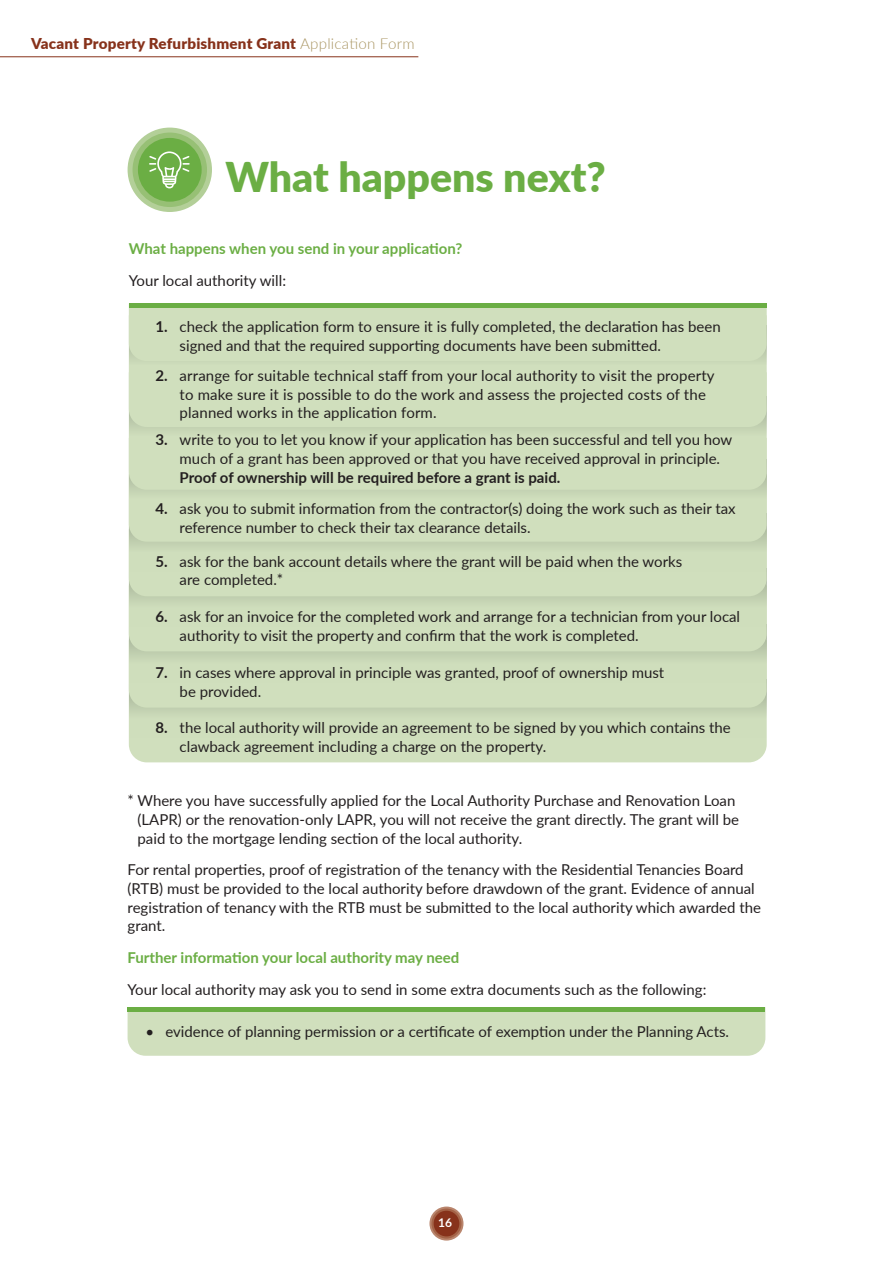
<style>
.page{position:relative;width:893px;height:1263px;background:#fff}
.page>*{position:absolute;margin:0;border:0;box-sizing:border-box;transform-origin:0 0}
.t1{font:900 40.95px "Lato";color:#6bae44}
.t2{font:15px/18.8px "Lato";color:#231f20}
.t3{font:700 15px "Lato";color:#6bae44}
.t4{font:700 15px "Lato";color:#231f20}
.t5{font:900 15px "Lato";letter-spacing:.015em;color:#87321b}
.t6{font:700 12px "Lato";color:#fff}
.s1{font-weight:300;color:#a99562}
.s2{font-weight:700}
</style>
<div class="page">
<svg style="left:429px;top:1206px;width:34px;height:34px"></svg>
<svg style="left:431px;top:1208px;width:30px;height:30px"></svg>
<div style="left:434px;top:1211px;width:25px;height:25px;background:#87321b;border-radius:50%"></div>
<hr style="left:0;top:56px;width:418px;height:1px;background:#87321b">
<div style="left:129px;top:738px;width:638px;height:24px;background:#d0dfbd"></div>
<div style="left:129px;top:679px;width:638px;height:59px;background:linear-gradient(to right,#ccdbba,#ccdbba)"></div>
<div style="left:129px;top:683px;width:638px;height:25px;background:#d0dfbd"></div>
<div style="left:129px;top:624px;width:638px;height:59px;background:linear-gradient(to right,#cbdab9,#cbdab9)"></div>
<div style="left:129px;top:627px;width:638px;height:24px;background:#d0dfbd"></div>
<div style="left:129px;top:568px;width:638px;height:59px;background:linear-gradient(to right,#ccdbb9,#ccdbb9)"></div>
<div style="left:128px;top:128px;width:84px;height:84px;background:#b3cf98;border-radius:50%"></div>
<div style="left:133px;top:133px;width:74px;height:74px;background:#97c075;border-radius:50%"></div>
<div style="left:138px;top:138px;width:64px;height:64px;background:#6bae44;border-radius:50%"></div>
<svg style="left:149px;top:151px;width:41px;height:37px"></svg>
<div style="left:129px;top:572px;width:638px;height:24px;background:#d0dfbd"></div>
<div style="left:129px;top:513px;width:638px;height:59px;background:linear-gradient(to right,#ccdbba,#ccdbba)"></div>
<div style="left:129px;top:498px;width:638px;height:44px;background:#d0dfbd"></div>
<div style="left:129px;top:459px;width:638px;height:39px;background:#c9d8b7"></div>
<svg style="left:129px;top:435px;width:638px;height:52px"></svg>
<div style="left:129px;top:396px;width:638px;height:39px;background:#c7d6b5"></div>
<div style="left:129px;top:365px;width:638px;height:62px;background:#d0dfbd"></div>
<div style="left:129px;top:326px;width:638px;height:39px;background:#cbdab9"></div>
<svg style="left:129px;top:308px;width:638px;height:53px"></svg>
<div style="left:129px;top:303px;width:638px;height:5px;background:#6bae44"></div>
<div style="left:128px;top:1011px;width:637px;height:45px;background:#d0dfbd"></div>
<hr style="left:128px;top:1007px;width:637px;height:4px;background:#6bae44">
<p class="t5" style="left:31px;top:32px;width:385px">Vacant Property Refurbishment Grant <span class="s1">Application Form</span></p>
<h1 class="t1" style="left:226px;top:147px;width:382px">What happens next?</h1>
<p class="t3" style="left:129px;top:237px;width:335px">What happens when you send in your application?</p>
<p class="t2" style="left:129px;top:270px;width:159px">Your local authority will:</p>
<p class="t2" style="left:180px;top:316px;width:543px;text-indent:-24px"><span class="s2">1.</span> check the application form to ensure it is fully completed, the declaration has been signed and that the required supporting documents have been submitted.</p>
<p class="t2" style="left:180px;top:365px;width:536px;text-indent:-24px"><span class="s2">2.</span> arrange for suitable technical staff from your local authority to visit the property to make sure it is possible to do the work and assess the projected costs of the planned works in the application form.</p>
<p class="t2" style="left:180px;top:430px;width:554px;text-indent:-24px"><span class="s2">3.</span> write to you to let you know if your application has been successful and tell you how much of a grant has been approved or that you have received approval in principle.</p>
<p class="t4" style="left:180px;top:466px;width:382px">Proof of ownership will be required before a grant is paid.</p>
<p class="t2" style="left:180px;top:498px;width:557px;text-indent:-24px"><span class="s2">4.</span> ask you to submit information from the contractor(s) doing the work such as their tax reference number to check their tax clearance details.</p>
<p class="t2" style="left:180px;top:551px;width:504px;text-indent:-24px"><span class="s2">5.</span> ask for the bank account details where the grant will be paid when the works are completed.*</p>
<p class="t2" style="left:180px;top:606px;width:562px;text-indent:-24px"><span class="s2">6.</span> ask for an invoice for the completed work and arrange for a technician from your local authority to visit the property and confirm that the work is completed.</p>
<p class="t2" style="left:180px;top:662px;width:486px;text-indent:-24px"><span class="s2">7.</span> in cases where approval in principle was granted, proof of ownership must be provided.</p>
<p class="t2" style="left:180px;top:717px;width:553px;text-indent:-24px"><span class="s2">8.</span> the local authority will provide an agreement to be signed by you which contains the clawback agreement including a charge on the property.</p>
<p class="t2" style="left:138px;top:790px;width:603px;text-indent:-10px">* Where you have successfully applied for the Local Authority Purchase and Renovation Loan (LAPR) or the renovation-only LAPR, you will not receive the grant directly. The grant will be paid to the mortgage lending section of the local authority.</p>
<p class="t2" style="left:128px;top:860px;width:635px">For rental properties, proof of registration of the tenancy with the Residential Tenancies Board (RTB) must be provided to the local authority before drawdown of the grant. Evidence of annual registration of tenancy with the RTB must be submitted to the local authority which awarded the grant.</p>
<p class="t3" style="left:128px;top:946px;width:333px">Further information your local authority may need</p>
<p class="t2" style="left:128px;top:979px;width:580px">Your local authority may ask you to send in some extra documents such as the following:</p>
<p class="t2" style="left:146px;top:1021px;width:585px">• evidence of planning permission or a certificate of exemption under the Planning Acts.</p>
<p class="t6" style="left:438px;top:1214px;width:15px">16</p>
</div>
